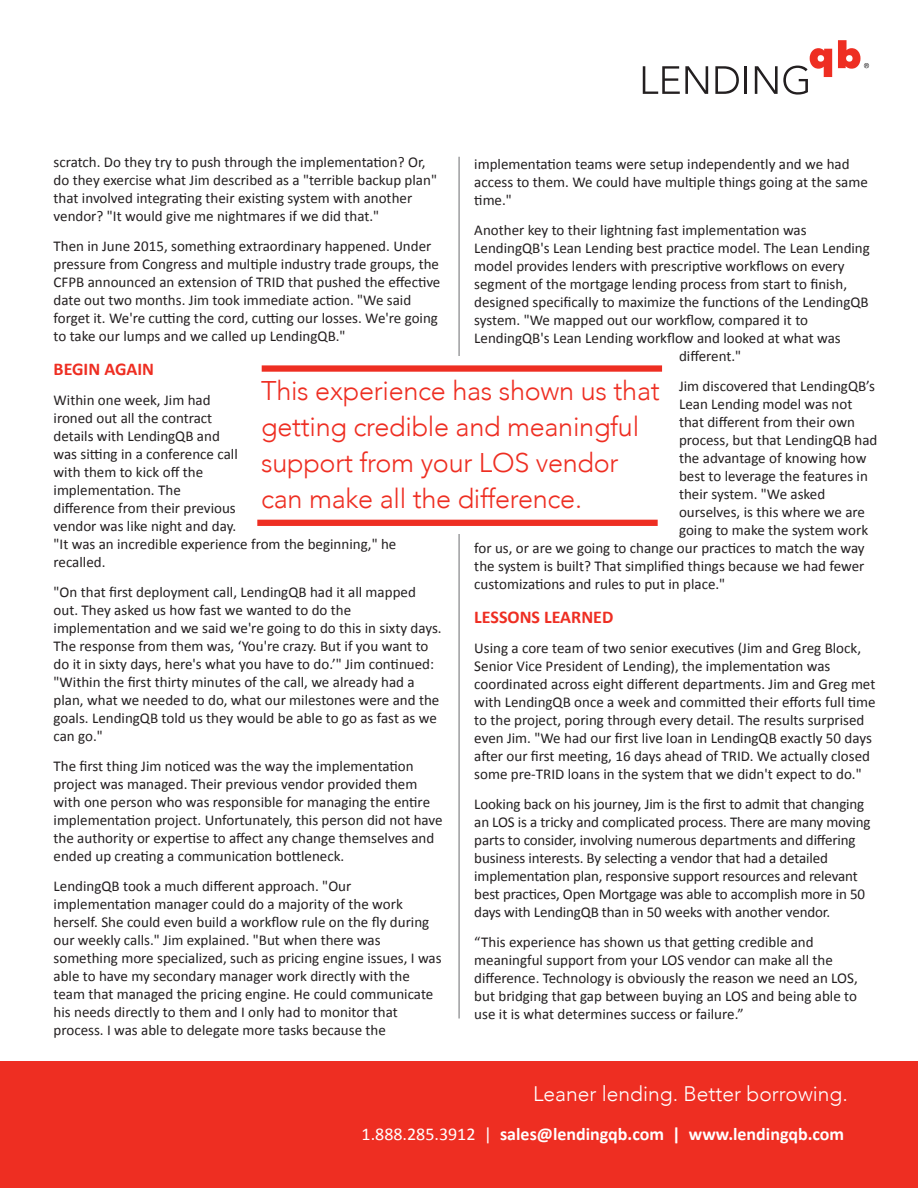
<style>
.page{position:relative;width:918px;height:1188px;background:#fff}
.page>*{position:absolute;margin:0;border:0;box-sizing:border-box;transform-origin:0 0}
.t1{font:300 27px/36px "Avenir";letter-spacing:-.01em;color:#ee2e22}
.t2{font:300 21px "Avenir";color:#fff}
.t3{font:700 18px "Calibri";color:#fff}
.t4{font:700 18px "Calibri";color:#ee2e22}
.t5{font:15px/18px "Calibri";color:#231f20}
.s1{font-weight:400}
</style>
<div class="page">
<hr style="left:459px;top:157px;width:1px;height:861px;background:#6c6d70">
<div style="left:434px;top:357px;width:47px;height:177px;background:#fff"></div>
<div style="left:0;top:1062px;width:918px;height:126px;background:#ee2e22"></div>
<svg style="left:643px;top:66px;width:65px;height:28px"></svg>
<svg style="left:715px;top:66px;width:24px;height:28px"></svg>
<hr style="left:745px;top:66px;width:2px;height:28px;background:#231f20">
<svg style="left:755px;top:48px;width:77px;height:47px"></svg>
<svg style="left:838px;top:40px;width:31px;height:29px"></svg>
<div style="left:262px;top:365px;width:400px;height:7px;background:#ee2e22"></div>
<div style="left:257px;top:520px;width:401px;height:6px;background:#ee2e22"></div>
<p class="t5" style="left:54px;top:153px;width:385px">scratch. Do they try to push through the implementation? Or, do they exercise what Jim described as a "terrible backup plan" that involved integrating their existing system with another vendor? "It would give me nightmares if we did that."</p>
<p class="t5" style="left:54px;top:237px;width:388px">Then in June 2015, something extraordinary happened. Under pressure from Congress and multiple industry trade groups, the CFPB announced an extension of TRID that pushed the effective date out two months. Jim took immediate action. "We said forget it. We're cutting the cord, cutting our losses. We're going to take our lumps and we called up LendingQB."</p>
<p class="t4" style="left:54px;top:358px;width:102px">BEGIN AGAIN</p>
<p class="t5" style="left:54px;top:391px;width:344px">Within one week, Jim had<br>ironed out all the contract<br>details with LendingQB and<br>was sitting in a conference call<br>with them to kick off the<br>implementation. The<br>difference from their previous<br>vendor was like night and day.<br>"It was an incredible experience from the beginning," he recalled.</p>
<p class="t5" style="left:54px;top:583px;width:390px">"On that first deployment call, LendingQB had it all mapped out. They asked us how fast we wanted to do the implementation and we said we're going to do this in sixty days.<br>The response from them was, ‘You're crazy. But if you want to do it in sixty days, here's what you have to do.’" Jim continued: "Within the first thirty minutes of the call, we already had a plan, what we needed to do, what our milestones were and the goals. LendingQB told us they would be able to go as fast as we can go."</p>
<p class="t5" style="left:54px;top:757px;width:391px">The first thing Jim noticed was the way the implementation project was managed. Their previous vendor provided them with one person who was responsible for managing the entire implementation project. Unfortunately, this person did not have the authority or expertise to affect any change themselves and ended up creating a communication bottleneck.</p>
<p class="t5" style="left:54px;top:877px;width:390px">LendingQB took a much different approach. "Our implementation manager could do a majority of the work herself. She could even build a workflow rule on the fly during our weekly calls." Jim explained. "But when there was something more specialized, such as pricing engine issues, I was able to have my secondary manager work directly with the team that managed the pricing engine. He could communicate his needs directly to them and I only had to monitor that process. I was able to delegate more tasks because the</p>
<p class="t5" style="left:474px;top:155px;width:395px">implementation teams were setup independently and we had access to them. We could have multiple things going at the same time."</p>
<p class="t5" style="left:474px;top:221px;width:334px">Another key to their lightning fast implementation was</p>
<p class="t5" style="left:474px;top:239px;width:397px">LendingQB's Lean Lending best practice model. The Lean Lending</p>
<p class="t5" style="left:474px;top:257px;width:372px">model provides lenders with prescriptive workflows on every</p>
<p class="t5" style="left:474px;top:275px;width:374px">segment of the mortgage lending process from start to finish,</p>
<p class="t5" style="left:474px;top:293px;width:396px">designed specifically to maximize the functions of the LendingQB</p>
<p class="t5" style="left:474px;top:311px;width:335px">system. "We mapped out our workflow, compared it to</p>
<p class="t5" style="left:474px;top:329px;width:368px">LendingQB's Lean Lending workflow and looked at what was</p>
<p class="t5" style="left:679px;top:347px;width:64px">different."</p>
<p class="t5" style="left:679px;top:377px;width:197px">Jim discovered that LendingQB’s</p>
<p class="t5" style="left:679px;top:395px;width:175px">Lean Lending model was not</p>
<p class="t5" style="left:679px;top:413px;width:177px">that different from their own</p>
<p class="t5" style="left:679px;top:431px;width:200px">process, but that LendingQB had</p>
<p class="t5" style="left:679px;top:449px;width:189px">the advantage of knowing how</p>
<p class="t5" style="left:679px;top:467px;width:190px">best to leverage the features in</p>
<p class="t5" style="left:679px;top:485px;width:148px">their system. "We asked</p>
<p class="t5" style="left:679px;top:503px;width:188px">ourselves, is this where we are</p>
<p class="t5" style="left:679px;top:521px;width:191px">going to make the system work</p>
<p class="t5" style="left:474px;top:539px;width:392px">for us, or are we going to change our practices to match the way</p>
<p class="t5" style="left:474px;top:557px;width:392px">the system is built? That simplified things because we had fewer</p>
<p class="t5" style="left:474px;top:575px;width:253px">customizations and rules to put in place."</p>
<p class="t4" style="left:474px;top:606px;width:141px">LESSONS LEARNED</p>
<p class="t5" style="left:474px;top:639px;width:403px">Using a core team of two senior executives (Jim and Greg Block, Senior Vice President of Lending), the implementation was coordinated across eight different departments. Jim and Greg met with LendingQB once a week and committed their efforts full time to the project, poring through every detail. The results surprised even Jim. "We had our first live loan in LendingQB exactly 50 days after our first meeting, 16 days ahead of TRID. We actually closed some pre-TRID loans in the system that we didn't expect to do."</p>
<p class="t5" style="left:474px;top:795px;width:398px">Looking back on his journey, Jim is the first to admit that changing an LOS is a tricky and complicated process. There are many moving parts to consider, involving numerous departments and differing business interests. By selecting a vendor that had a detailed implementation plan, responsive support resources and relevant best practices, Open Mortgage was able to accomplish more in 50 days with LendingQB than in 50 weeks with another vendor.</p>
<p class="t5" style="left:474px;top:933px;width:385px">“This experience has shown us that getting credible and meaningful support from your LOS vendor can make all the difference. Technology is obviously the reason we need an LOS, but bridging that gap between buying an LOS and being able to use it is what determines success or failure.”</p>
<h1 class="t1" style="left:261px;top:373px;width:400px">This experience has shown us that getting credible and meaningful support from your LOS vendor can make all the difference.</h1>
<h2 class="t2" style="left:533px;top:1080px;width:316px">Leaner lending. Better borrowing.</h2>
<p class="t3" style="left:362px;top:1123px;width:484px"><span class="s1">1.888.285.3912 |</span> sales@lendingqb.com | www.lendingqb.com</p>
</div>
